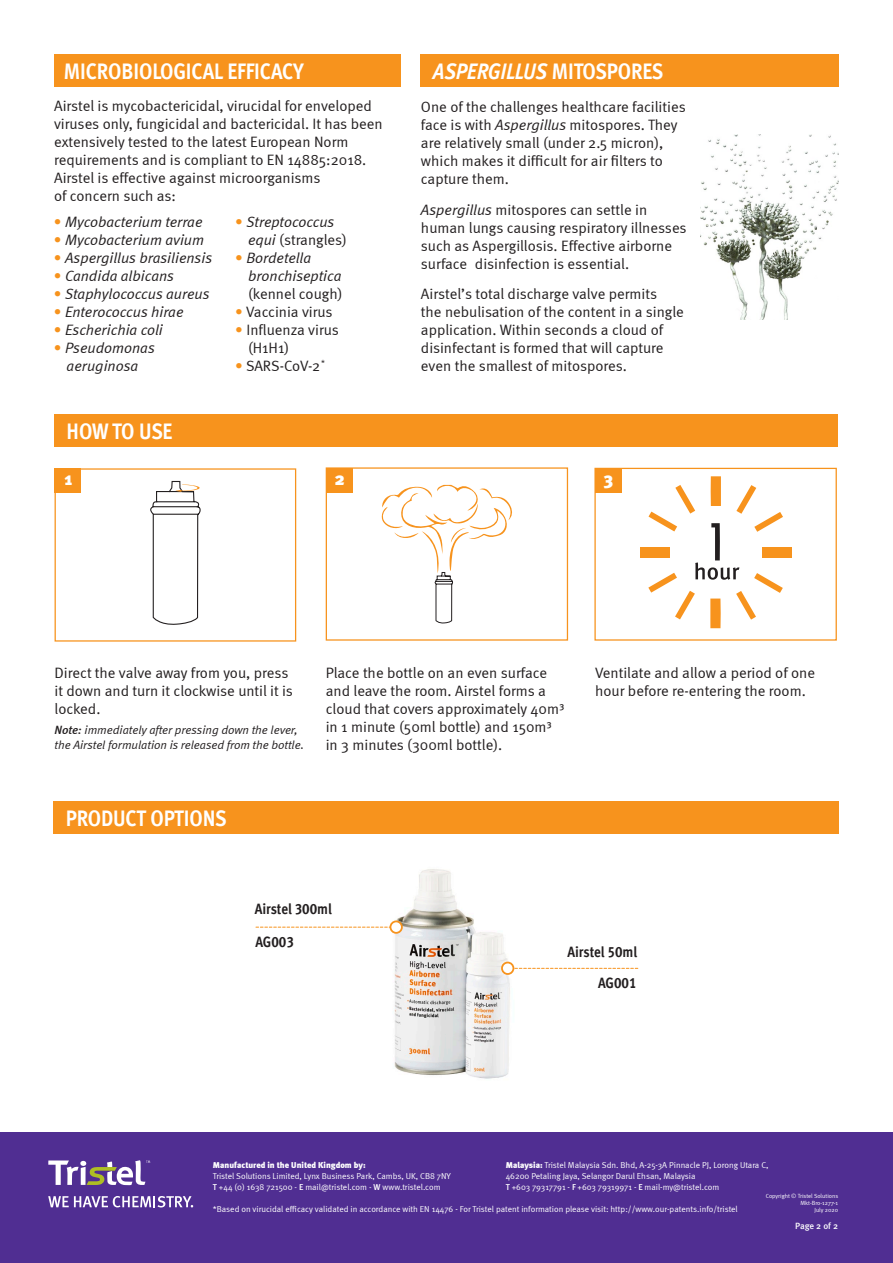
<style>
.page{position:relative;width:893px;height:1263px;background:#fff}
.page>*{position:absolute;margin:0;border:0;box-sizing:border-box;transform-origin:0 0}
.t1{font:700 condensed 22.5px "Meta Offc";letter-spacing:-.005em;color:#fff}
.t2{font:italic 700 condensed 22.5px "Meta Offc";letter-spacing:-.01em;color:#fff}
.t3{font:900 18px "Meta Pro";color:#fff}
.t4{font:15px/18px "Meta Normal";color:#231f20}
.t5{font:italic 15px/18px "Meta Normal";color:#231f20}
.t6{font:700 condensed 15px "Meta Offc";color:#231f20}
.t7{font:italic 12px/15px "Meta Normal";color:#231f20}
.t8{font:500 9px "Meta Pro";letter-spacing:-.005em;color:#fff}
.t9{font:8.55px/10.9px "Meta Normal";color:#fff}
.t10{font:6px "Meta Normal";color:#fff}
.s1{font-style:normal}
.s2{font-style:italic}
.s3{font-style:normal;color:#f7931d}
.s4{color:#f7931d}
.s5{font-family:"Meta";font-weight:500}
.s6{font-family:"Meta";font-weight:900}
.s7{font-family:"Meta Pro"}
</style>
<div class="page">
<div style="left:0;top:1133px;width:893px;height:130px;background:#502e92"></div>
<svg style="left:48px;top:1196px;width:145px;height:11px"></svg>
<svg style="left:48px;top:1160px;width:102px;height:25px"></svg>
<div style="left:53px;top:801px;width:786px;height:32px;background:#f7931d"></div>
<img style="left:383px;top:869px;width:139px;height:210px">
<svg style="left:514px;top:968px;width:124px;height:1px"></svg>
<div style="left:502px;top:962px;width:11px;height:12px;background:#fff;border-radius:50%"></div>
<div style="left:501px;top:962px;width:13px;height:13px;border:2px solid #f7931d;border-radius:50%"></div>
<svg style="left:256px;top:927px;width:134px;height:1px"></svg>
<div style="left:390px;top:921px;width:12px;height:12px;background:#fff;border-radius:50%"></div>
<div style="left:390px;top:920px;width:13px;height:14px;border:2px solid #f7931d;border-radius:50%"></div>
<div style="left:421px;top:54px;width:418px;height:32px;background:#f7931d"></div>
<div style="left:55px;top:54px;width:346px;height:32px;background:#f7931d"></div>
<img style="left:700px;top:134px;width:139px;height:185px">
<div style="left:326px;top:467px;width:242px;height:174px;background:#fff;border:1px solid #f7931d"></div>
<div style="left:55px;top:468px;width:241px;height:174px;background:#fff;border:1px solid #f7931d"></div>
<div style="left:55px;top:468px;width:26px;height:25px;background:#f7931d"></div>
<div style="left:326px;top:468px;width:27px;height:25px;background:#f7931d"></div>
<div style="left:594px;top:468px;width:243px;height:173px;background:#fff;border:1px solid #f7931d"></div>
<div style="left:595px;top:468px;width:27px;height:25px;background:#f7931d"></div>
<div style="left:640px;top:547px;width:29px;height:10px;background:#f7931d"></div>
<div style="left:762px;top:547px;width:30px;height:10px;background:#f7931d"></div>
<svg style="left:648px;top:476px;width:135px;height:152px"></svg>
<svg style="left:381px;top:484px;width:131px;height:140px"></svg>
<div style="left:55px;top:415px;width:783px;height:32px;background:#f7931d"></div>
<svg style="left:150px;top:480px;width:51px;height:145px"></svg>
<p class="t1" style="left:64px;top:58px;width:241px">MICROBIOLOGICAL EFFICACY</p>
<p class="t2" style="left:433px;top:58px;width:232px">ASPERGILLUS <span class="s1">MITOSPORES</span></p>
<p class="t4" style="left:421px;top:97px;width:266px">One of the challenges healthcare facilities face is with <span class="s2">Aspergillus</span> mitospores. They are relatively small (under 2.5 micron), which makes it difficult for air filters to capture them.</p>
<p class="t4" style="left:421px;top:200px;width:267px"><span class="s2">Aspergillus</span> mitospores can settle in human lungs causing respiratory illnesses such as Aspergillosis. Effective airborne surface disinfection is essential.</p>
<p class="t4" style="left:421px;top:285px;width:238px">Airstel’s total discharge valve permits</p>
<p class="t4" style="left:421px;top:303px;width:264px">the nebulisation of the content in a single application. Within seconds a cloud of disinfectant is formed that will capture even the smallest of mitospores.</p>
<p class="t4" style="left:54px;top:97px;width:330px">Airstel is mycobactericidal, virucidal for enveloped viruses only, fungicidal and bactericidal. It has been extensively tested to the latest European Norm requirements and is compliant to EN 14885:2018.<br>Airstel is effective against microorganisms<br>of concern such as:</p>
<p class="t5" style="left:54px;top:213px;width:150px"><span class="s3">•</span> Mycobacterium terrae</p>
<p class="t5" style="left:54px;top:231px;width:152px"><span class="s3">•</span> Mycobacterium avium</p>
<p class="t5" style="left:54px;top:249px;width:160px"><span class="s3">•</span> Aspergillus brasiliensis</p>
<p class="t5" style="left:54px;top:267px;width:122px"><span class="s3">•</span> Candida albicans</p>
<p class="t5" style="left:54px;top:285px;width:157px"><span class="s3">•</span> Staphylococcus aureus</p>
<p class="t5" style="left:54px;top:303px;width:131px"><span class="s3">•</span> Enterococcus hirae</p>
<p class="t5" style="left:54px;top:321px;width:111px"><span class="s3">•</span> Escherichia coli</p>
<p class="t5" style="left:54px;top:339px;width:103px;text-align:center"><span class="s3">•</span> Pseudomonas aeruginosa</p>
<p class="t5" style="left:248px;top:213px;width:100px;text-indent:-13px"><span class="s3">•</span> Streptococcus equi <span class="s1">(strangles)</span></p>
<p class="t5" style="left:248px;top:249px;width:96px;text-indent:-13px"><span class="s3">•</span> Bordetella bronchiseptica <span class="s1">(kennel cough)</span></p>
<p class="t4" style="left:235px;top:303px;width:99px"><span class="s4">•</span> Vaccinia virus</p>
<p class="t4" style="left:248px;top:321px;width:92px;text-indent:-13px"><span class="s4">•</span> Influenza virus (H1H1)</p>
<p class="t4" style="left:235px;top:357px;width:91px"><span class="s4">•</span> SARS-CoV-2<sup>*</sup></p>
<p class="t1" style="left:67px;top:418px;width:107px">HOW TO USE</p>
<p class="t3" style="left:65px;top:467px;width:9px">1</p>
<p class="t3" style="left:335px;top:467px;width:12px">2</p>
<p class="t3" style="left:603px;top:467px;width:11px">3</p>
<p class="t4" style="left:55px;top:664px;width:240px">Direct the valve away from you, press it down and turn it clockwise until it is locked.</p>
<p class="t7" style="left:55px;top:722px;width:251px"><span class="s5">Note:</span> immediately after pressing down the lever, the Airstel formulation is released from the bottle.</p>
<p class="t1" style="left:66px;top:804px;width:163px">PRODUCT OPTIONS</p>
<p class="t4" style="left:326px;top:664px;width:240px">Place the bottle on an even surface and leave the room. Airstel forms a cloud that covers approximately 40m³ in 1 minute (50ml bottle) and 150m³ in 3 minutes (300ml bottle).</p>
<p class="t4" style="left:595px;top:664px;width:221px">Ventilate and allow a period of one hour before re-entering the room.</p>
<p class="t6" style="left:255px;top:900px;width:79px">Airstel 300ml</p>
<p class="t6" style="left:255px;top:933px;width:40px">AG003</p>
<p class="t6" style="left:567px;top:943px;width:71px">Airstel 50ml</p>
<p class="t6" style="left:598px;top:974px;width:40px">AG001</p>
<p class="t9" style="left:506px;top:1159px;width:264px"><span class="s6">Malaysia:</span> Tristel Malaysia Sdn. Bhd, A-25-3A Pinnacle PJ, Lorong Utara C,<br>46200 Petaling Jaya, Selangor Darul Ehsan, Malaysia<br><span class="s5">T</span> +603 79317791 - <span class="s5">F</span> +603 79319971 - <span class="s5">E</span> mail-my@tristel.com</p>
<p class="t9" style="left:213px;top:1160px;width:240px"><span class="s6">Manufactured in the United Kingdom by:<br></span>Tristel Solutions Limited, Lynx Business Park, Cambs, UK, CB8 7NY</p>
<p class="t9" style="left:213px;top:1182px;width:229px"><span class="s5">T</span> +44 (0) 1638 721500 <span class="s7">-</span> <span class="s5">E</span> mail@tristel.com <span class="s7">-</span> <span class="s5">W</span> www.tristel.com</p>
<p class="t10" style="left:766px;top:1192px;width:74px">Copyright © Tristel Solutions</p>
<p class="t10" style="left:800px;top:1199px;width:39px">Mkt-Bro-1277-1</p>
<p class="t10" style="left:814px;top:1206px;width:25px">July 2020</p>
<p class="t9" style="left:213px;top:1203px;width:526px">*Based on virucidal efficacy validated in accordance with EN 14476 - For Tristel patent information please visit: http://www.our-patents.info/tristel</p>
<p class="t8" style="left:795px;top:1221px;width:45px">Page 2 of 2</p>
</div>
